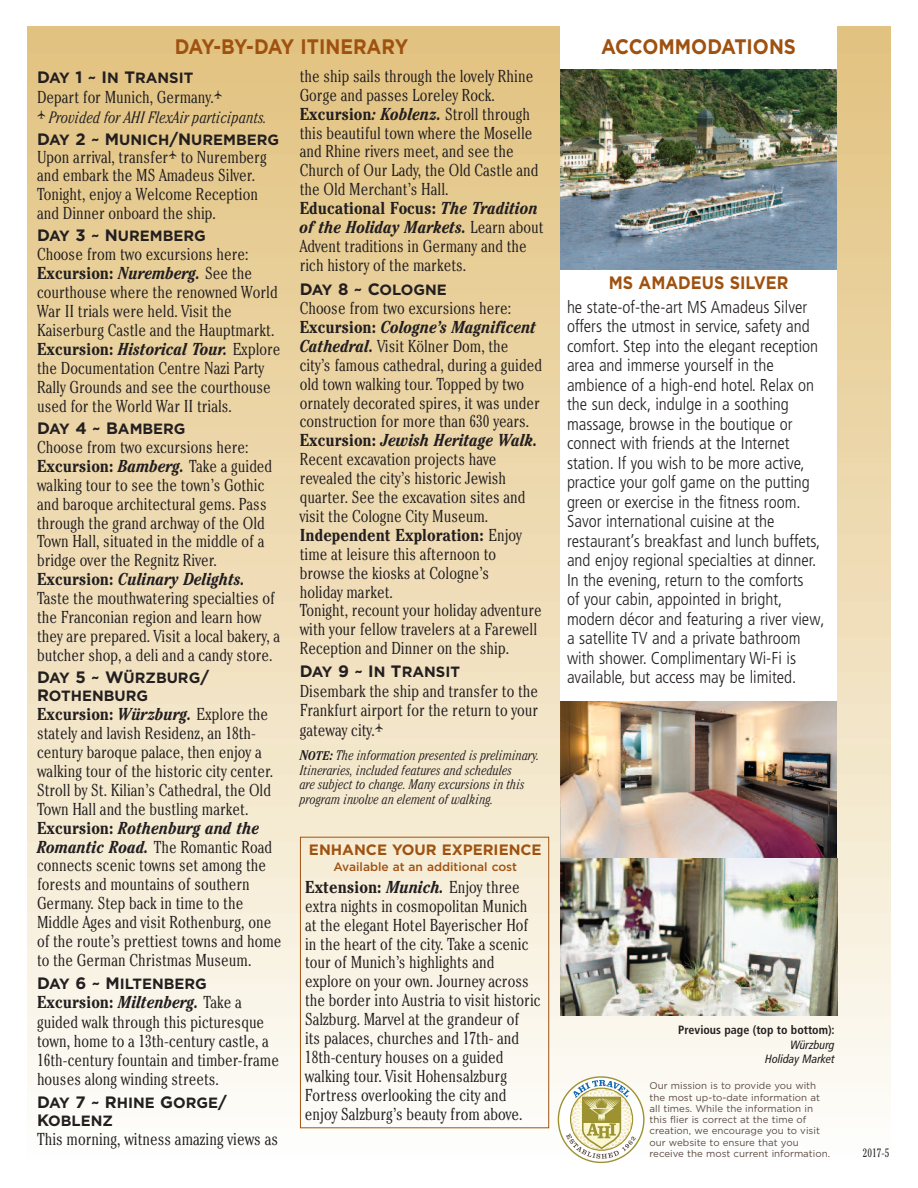
<style>
.page{position:relative;width:918px;height:1188px;background:#fff}
.page>*{position:absolute;margin:0;border:0;box-sizing:border-box;transform-origin:0 0}
.t1{font:700 21px "Gotham";color:#9f5210;scale:.9 1}
.t2{font:700 18px "Gotham";color:#9f5210;scale:.9 1}
.t3{font:300 condensed 17.25px/18.9px "Cheltenham";color:#231f20}
.t4{font:300 condensed 17.25px/19.5px "Frutiger LT Pro";color:#231f20}
.t5{font:italic 300 condensed 16.5px "Cheltenham";color:#231f20}
.t6{font:700 15px "Gotham";color:#9f5210}
.t7{font:700 14.85px/18px "Gotham";color:#231f20}
.t8{font:italic 300 condensed 13.8px/14.9px "Cheltenham";color:#231f20}
.t9{font:500 12px "Gotham";color:#9f5210}
.t10{font:700 condensed 12px "Frutiger LT Pro";color:#231f20}
.t11{font:italic condensed 12px/14.4px "Frutiger LT Pro";color:#231f20;text-align:right}
.t12{font:300 condensed 12px "Cheltenham";color:#231f20}
.t13{font:9.75px/11.2px "Gotham";color:#5b4b43}
.s1{font-size:16.5px}
.s2{font-weight:700}
.s3{font-weight:700;font-style:italic}
.s4{font-weight:700;font-size:12.45px}
</style>
<div class="page">
<div style="left:27px;top:27px;width:864px;height:1134px;background:linear-gradient(to bottom,#e2c17d,#fdfdf9)"></div>
<div style="left:560px;top:18px;width:277px;height:997px;background:#fff"></div>
<img style="left:560px;top:69px;width:277px;height:201px">
<svg style="left:558px;top:1076px;width:87px;height:87px"></svg>
<img style="left:560px;top:702px;width:277px;height:159px">
<img style="left:561px;top:859px;width:277px;height:156px">
<div style="left:300px;top:837px;width:249px;height:291px;border:1px solid #9f5210"></div>
<p class="t1" style="left:175px;top:35px;width:261px">DAY-BY-DAY ITINERARY</p>
<p class="t1" style="left:601px;top:35px;width:218px">ACCOMMODATIONS</p>
<p class="t7" style="left:37px;top:69px;width:158px"><span class="s1">D</span>AY <span class="s1">1 ~ I</span>N <span class="s1">T</span>RANSIT</p>
<p class="t3" style="left:37px;top:89px;width:187px">Depart for Munich, Germany.<sup>A</sup></p>
<p class="t5" style="left:37px;top:111px;width:232px"><sup>A</sup> Provided for AHI FlexAir participants.</p>
<p class="t7" style="left:37px;top:131px;width:244px"><span class="s1">D</span>AY <span class="s1">2 ~ M</span>UNICH<span class="s1">/N</span>UREMBERG</p>
<p class="t3" style="left:37px;top:149px;width:231px">Upon arrival, transfer<sup>A</sup> to Nuremberg and embark the MS Amadeus Silver.<br>Tonight, enjoy a Welcome Reception and Dinner onboard the ship.</p>
<p class="t7" style="left:37px;top:227px;width:170px"><span class="s1">D</span>AY <span class="s1">3 ~ N</span>UREMBERG</p>
<p class="t3" style="left:37px;top:247px;width:245px">Choose from two excursions here:<br><span class="s2">Excursion:</span> <span class="s3">Nuremberg.</span> See the courthouse where the renowned World War II trials were held. Visit the Kaiserburg Castle and the Hauptmarkt.<br><span class="s2">Excursion:</span> <span class="s3">Historical Tour.</span> Explore the Documentation Centre Nazi Party Rally Grounds and see the courthouse used for the World War II trials.</p>
<p class="t7" style="left:37px;top:420px;width:150px"><span class="s1">D</span>AY <span class="s1">4 ~ B</span>AMBERG</p>
<p class="t3" style="left:37px;top:439px;width:245px">Choose from two excursions here:<br><span class="s2">Excursion:</span> <span class="s3">Bamberg.</span> Take a guided walking tour to see the town’s Gothic and baroque architectural gems. Pass through the grand archway of the Old Town Hall, situated in the middle of a bridge over the Regnitz River.<br><span class="s2">Excursion:</span> <span class="s3">Culinary Delights.<br></span>Taste the mouthwatering specialties of the Franconian region and learn how they are prepared. Visit a local bakery, a butcher shop, a deli and a candy store.</p>
<p class="t7" style="left:37px;top:669px;width:174px"><span class="s1">D</span>AY <span class="s1">5 ~ W</span>ÜRZBURG<span class="s1">/<br>R</span>OTHENBURG</p>
<p class="t3" style="left:37px;top:707px;width:246px"><span class="s2">Excursion:</span> <span class="s3">Würzburg.</span> Explore the stately and lavish Residenz, an 18th&shy;century baroque palace, then enjoy a walking tour of the historic city center.<br>Stroll by St. Kilian’s Cathedral, the Old Town Hall and the bustling market.<br><span class="s2">Excursion:</span> <span class="s3">Rothenburg and the Romantic Road.</span> The Romantic Road connects scenic towns set among the forests and mountains of southern Germany. Step back in time to the Middle Ages and visit Rothenburg, one of the route’s prettiest towns and home to the German Christmas Museum.</p>
<p class="t7" style="left:37px;top:975px;width:171px"><span class="s1">D</span>AY <span class="s1">6 ~ M</span>ILTENBERG</p>
<p class="t3" style="left:37px;top:995px;width:244px"><span class="s2">Excursion:</span> <span class="s3">Miltenberg.</span> Take a guided walk through this picturesque town, home to a 13th-century castle, a 16th-century fountain and timber-frame houses along winding streets.</p>
<p class="t7" style="left:37px;top:1094px;width:191px"><span class="s1">D</span>AY <span class="s1">7 ~ R</span>HINE <span class="s1">G</span>ORGE<span class="s1">/<br>K</span>OBLENZ</p>
<p class="t3" style="left:37px;top:1131px;width:243px">This morning, witness amazing views as</p>
<p class="t3" style="left:300px;top:68px;width:245px">the ship sails through the lovely Rhine Gorge and passes Loreley Rock.<br><span class="s2">Excursion</span><span class="s3">: Koblenz.</span> Stroll through this beautiful town where the Moselle and Rhine rivers meet, and see the Church of Our Lady, the Old Castle and the Old Merchant’s Hall.<br><span class="s2">Educational Focus:</span> <span class="s3">The Tradition of the Holiday Markets.</span> Learn about Advent traditions in Germany and the rich history of the markets.</p>
<p class="t7" style="left:300px;top:281px;width:149px"><span class="s1">D</span>AY <span class="s1">8 ~ C</span>OLOGNE</p>
<p class="t3" style="left:300px;top:300px;width:244px">Choose from two excursions here:<br><span class="s2">Excursion:</span> <span class="s3">Cologne’s Magnificent Cathedral.</span> Visit Kölner Dom, the city’s famous cathedral, during a guided old town walking tour. Topped by two ornately decorated spires, it was under construction for more than 630 years.<br><span class="s2">Excursion:</span> <span class="s3">Jewish Heritage Walk.<br></span>Recent excavation projects have revealed the city’s historic Jewish quarter. See the excavation sites and visit the Cologne City Museum.<br><span class="s2">Independent Exploration:</span> Enjoy time at leisure this afternoon to browse the kiosks at Cologne’s<br>holiday market.<br>Tonight, recount your holiday adventure with your fellow travelers at a Farewell Reception and Dinner on the ship.</p>
<p class="t7" style="left:300px;top:663px;width:162px"><span class="s1">D</span>AY <span class="s1">9 ~ I</span>N <span class="s1">T</span>RANSIT</p>
<p class="t3" style="left:300px;top:682px;width:240px;line-height:19.8px;text-align:justify">Disembark the ship and transfer to the Frankfurt airport for the return to your gateway city.<sup>A</sup></p>
<p class="t8" style="left:300px;top:749px;width:241px"><span class="s2">N</span><span class="s4">OTE</span><span class="s2">:</span> The information presented is preliminary.<br>Itineraries, included features and schedules<br>are subject to change. Many excursions in this program involve an element of walking.</p>
<p class="t2" style="left:609px;top:272px;width:201px">MS AMADEUS SILVER</p>
<p class="t4" style="left:567px;top:299px;width:259px">he state-of-the-art MS Amadeus Silver offers the utmost in service, safety and comfort. Step into the elegant reception area and immerse yourself in the ambience of a high-end hotel. Relax on the sun deck, indulge in a soothing massage, browse in the boutique or connect with friends at the Internet station. If you wish to be more active, practice your golf game on the putting green or exercise in the fitness room.<br>Savor international cuisine at the restaurant’s breakfast and lunch buffets, and enjoy regional specialties at dinner.<br>In the evening, return to the comforts<br>of your cabin, appointed in bright, modern décor and featuring a river view, a satellite TV and a private bathroom with shower. Complimentary Wi-Fi is available, but access may be limited.</p>
<p class="t6" style="left:309px;top:841px;width:234px">ENHANCE YOUR EXPERIENCE</p>
<p class="t9" style="left:334px;top:860px;width:185px">Available at an additional cost</p>
<p class="t3" style="left:305px;top:879px;width:237px"><span class="s2">Extension:</span> <span class="s3">Munich.</span> Enjoy three extra nights in cosmopolitan Munich at the elegant Hotel Bayerischer Hof in the heart of the city. Take a scenic tour of Munich’s highlights and explore on your own. Journey across the border into Austria to visit historic Salzburg. Marvel at the grandeur of<br>its palaces, churches and 17th- and 18th-century houses on a guided walking tour. Visit Hohensalzburg Fortress overlooking the city and enjoy Salzburg’s beauty from above.</p>
<p class="t10" style="left:678px;top:1026px;width:158px">Previous page (top to bottom):</p>
<p class="t11" style="left:765px;top:1039px;width:71px">Würzburg<br>Holiday Market</p>
<p class="t13" style="left:650px;top:1080px;width:182px">Our mission is to provide you with the most up-to-date information at all times. While the information in this flier is correct at the time of creation, we encourage you to visit our website to ensure that you receive the most current information.</p>
<p class="t12" style="left:863px;top:1149px;width:28px">2017-5</p>
</div>
